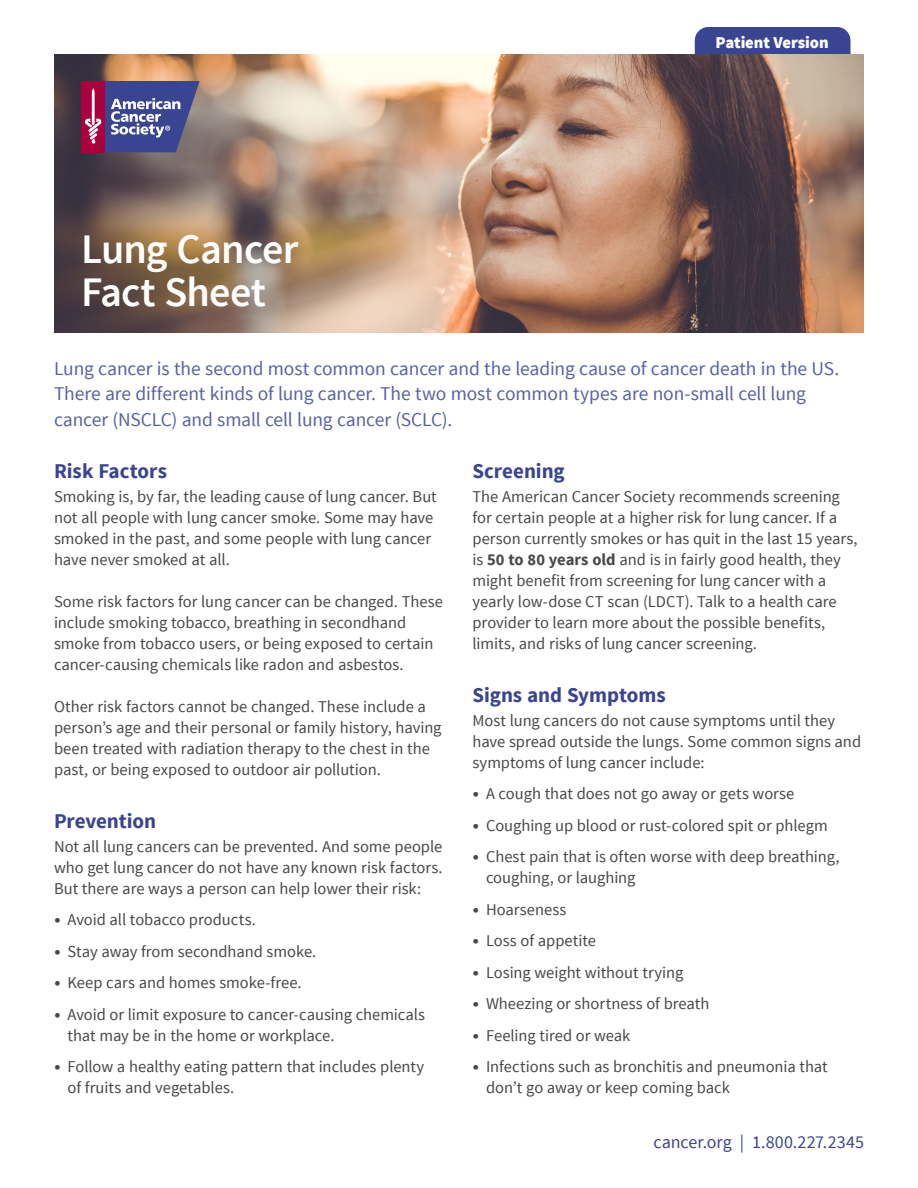
<style>
.page{position:relative;width:918px;height:1188px;background:#fff}
.page>*{position:absolute;margin:0;border:0;box-sizing:border-box;transform-origin:0 0}
.t1{font:600 42px/43.5px "Source Sans Pro";letter-spacing:-.02em;color:#fff}
.t2{font:700 21px "Source Sans Pro";letter-spacing:-.005em;color:#3a4592}
.t3{font:19.5px/25.5px "Source Sans Pro";letter-spacing:-.005em;color:#5b62a4}
.t4{font:18px "Source Sans Pro";color:#3a4592}
.t5{font:16.5px/21px "Source Sans Pro";color:#484848}
.t6{font:900 16.5px "Source Sans Pro";letter-spacing:-.005em;color:#fff}
.s1{font-family:"Frutiger LT Std";font-size:13.5px}
.s2{font-weight:700}
</style>
<div class="page">
<img style="left:54px;top:54px;width:810px;height:279px">
<div style="left:81px;top:81px;width:24px;height:71px;background:#aa003c"></div>
<svg style="left:85px;top:81px;width:115px;height:71px"></svg>
<div style="left:695px;top:27px;width:155px;height:27px;background:#3a4592"></div>
<h1 class="t1" style="left:81px;top:228px;width:219px">Lung Cancer<br>Fact Sheet</h1>
<p class="t6" style="left:715px;top:32px;width:115px">Patient Version</p>
<p class="t3" style="left:54px;top:356px;width:787px">Lung cancer is the second most common cancer and the leading cause of cancer death in the US.<br>There are different kinds of lung cancer. The two most common types are non-small cell lung cancer (NSCLC) and small cell lung cancer (SCLC).</p>
<p class="t2" style="left:54px;top:458px;width:114px">Risk Factors</p>
<p class="t5" style="left:54px;top:486px;width:384px">Smoking is, by far, the leading cause of lung cancer. But not all people with lung cancer smoke. Some may have smoked in the past, and some people with lung cancer have never smoked at all.</p>
<p class="t5" style="left:54px;top:591px;width:391px">Some risk factors for lung cancer can be changed. These include smoking tobacco, breathing in secondhand smoke from tobacco users, or being exposed to certain cancer-causing chemicals like radon and asbestos.</p>
<p class="t5" style="left:54px;top:696px;width:389px">Other risk factors cannot be changed. These include a person’s age and their personal or family history, having been treated with radiation therapy to the chest in the past, or being exposed to outdoor air pollution.</p>
<p class="t2" style="left:54px;top:807px;width:104px">Prevention</p>
<p class="t5" style="left:54px;top:836px;width:390px;text-align:justify">Not all lung cancers can be prevented. And some people who get lung cancer do not have any known risk factors.<br>But there are ways a person can help lower their risk:</p>
<p class="t5" style="left:54px;top:909px;width:203px"><span class="s1">•</span> Avoid all tobacco products.</p>
<p class="t5" style="left:54px;top:941px;width:264px"><span class="s1">•</span> Stay away from secondhand smoke.</p>
<p class="t5" style="left:54px;top:972px;width:249px"><span class="s1">•</span> Keep cars and homes smoke-free.</p>
<p class="t5" style="left:68px;top:1004px;width:359px;text-indent:-14px"><span class="s1">•</span> Avoid or limit exposure to cancer-causing chemicals that may be in the home or workplace.</p>
<p class="t5" style="left:68px;top:1056px;width:358px;text-indent:-14px"><span class="s1">•</span> Follow a healthy eating pattern that includes plenty of fruits and vegetables.</p>
<p class="t2" style="left:472px;top:458px;width:94px">Screening</p>
<p class="t5" style="left:472px;top:486px;width:387px">The American Cancer Society recommends screening for certain people at a higher risk for lung cancer. If a person currently smokes or has quit in the last 15 years, is <span class="s2">50 to 80 years old</span> and is in fairly good health, they might benefit from screening for lung cancer with a yearly low-dose CT scan (LDCT). Talk to a health care provider to learn more about the possible benefits, limits, and risks of lung cancer screening.</p>
<p class="t2" style="left:472px;top:681px;width:195px">Signs and Symptoms</p>
<p class="t5" style="left:472px;top:710px;width:390px">Most lung cancers do not cause symptoms until they have spread outside the lungs. Some common signs and symptoms of lung cancer include:</p>
<p class="t5" style="left:472px;top:783px;width:323px"><span class="s1">•</span> A cough that does not go away or gets worse</p>
<p class="t5" style="left:472px;top:815px;width:357px"><span class="s1">•</span> Coughing up blood or rust-colored spit or phlegm</p>
<p class="t5" style="left:486px;top:846px;width:355px;text-indent:-14px"><span class="s1">•</span> Chest pain that is often worse with deep breathing, coughing, or laughing</p>
<p class="t5" style="left:472px;top:899px;width:96px"><span class="s1">•</span> Hoarseness</p>
<p class="t5" style="left:472px;top:930px;width:125px"><span class="s1">•</span> Loss of appetite</p>
<p class="t5" style="left:472px;top:962px;width:212px"><span class="s1">•</span> Losing weight without trying</p>
<p class="t5" style="left:472px;top:993px;width:239px"><span class="s1">•</span> Wheezing or shortness of breath</p>
<p class="t5" style="left:472px;top:1025px;width:159px"><span class="s1">•</span> Feeling tired or weak</p>
<p class="t5" style="left:486px;top:1056px;width:343px;text-indent:-14px"><span class="s1">•</span> Infections such as bronchitis and pneumonia that don’t go away or keep coming back</p>
<p class="t4" style="left:654px;top:1130px;width:212px">cancer.org | 1.800.227.2345</p>
</div>
